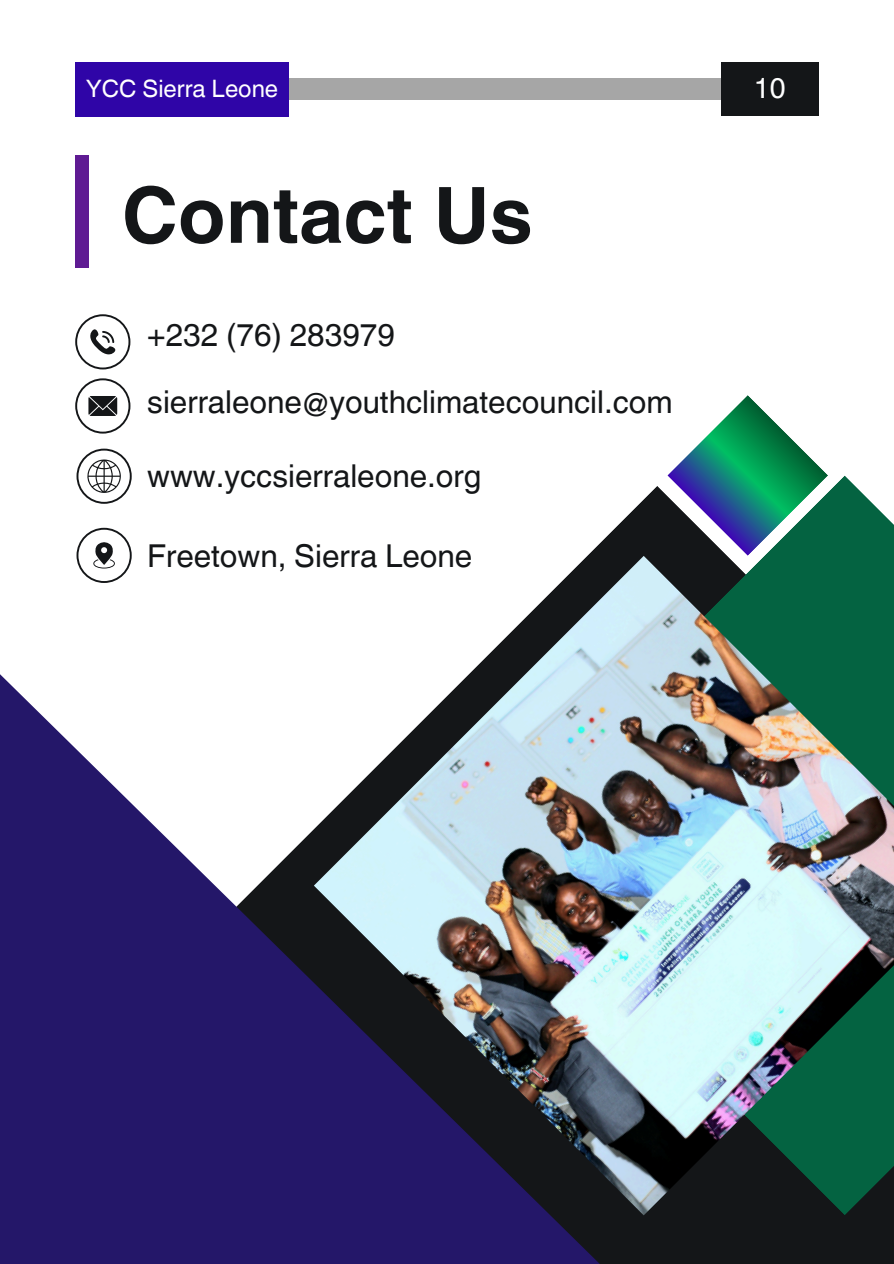
<style>
.page{position:relative;width:894px;height:1264px;background:#fff}
.page>*{position:absolute;margin:0;border:0;box-sizing:border-box;transform-origin:0 0}
.t1{font:700 77.55px "Helvetica World";color:#141618}
.t2{font:31.5px "Helvetica World";color:#141618}
.t3{font:28.5px "Helvetica World";color:#fff}
.t4{font:24px "Helvetica World";color:#fff}
</style>
<div class="page">
<div style="left:75px;top:155px;width:14px;height:113px;background:#5f1b93"></div>
<div style="left:75px;top:63px;width:214px;height:54px;background:#2f05a7"></div>
<div style="left:720px;top:63px;width:98px;height:53px;background:#141618"></div>
<div style="left:289px;top:79px;width:431px;height:21px;background:#a6a6a6"></div>
<div style="left:623px;top:1215px;width:270px;height:48px;background:#141618"></div>
<svg style="left:587px;top:475px;width:306px;height:81px"></svg>
<img style="left:486px;top:556px;width:407px;height:659px">
<svg style="left:0;top:657px;width:623px;height:606px;fill:#241769"></svg>
<svg style="left:667px;top:395px;width:161px;height:161px"></svg>
<svg style="left:75px;top:314px;width:55px;height:55px"></svg>
<svg style="left:75px;top:378px;width:55px;height:55px"></svg>
<svg style="left:76px;top:448px;width:56px;height:56px"></svg>
<svg style="left:76px;top:528px;width:56px;height:55px"></svg>
<h1 class="t4" style="left:86px;top:74px;width:193px">YCC Sierra Leone</h1>
<p class="t3" style="left:753px;top:72px;width:33px">10</p>
<p class="t1" style="left:122px;top:152px;width:412px">Contact Us</p>
<h2 class="t2" style="left:147px;top:316px;width:249px">+232 (76) 283979</h2>
<h2 class="t2" style="left:147px;top:383px;width:527px">sierraleone@youthclimatecouncil.com</h2>
<p class="t2" style="left:147px;top:457px;width:335px">www.yccsierraleone.org</p>
<p class="t2" style="left:147px;top:537px;width:326px">Freetown, Sierra Leone</p>
</div>
